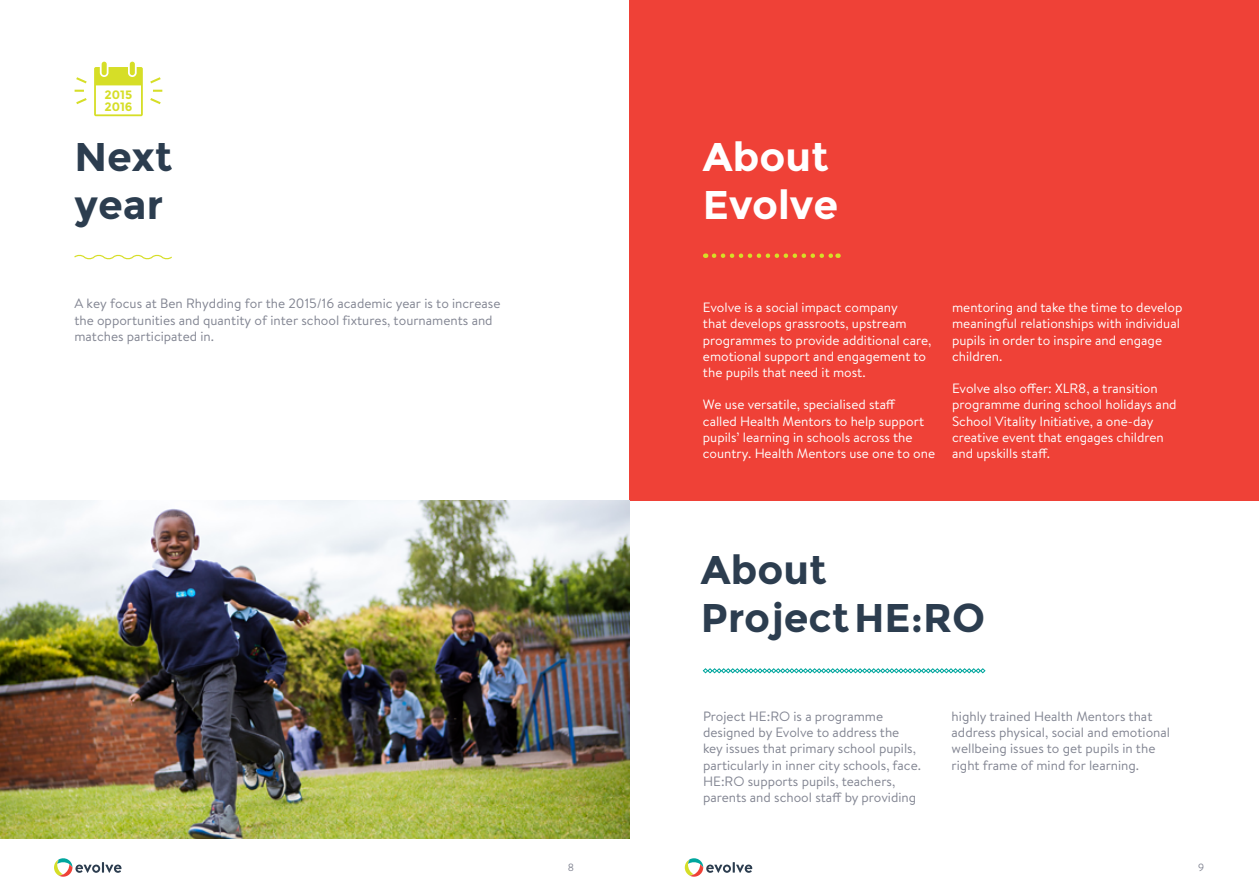
<style>
.page{position:relative;width:1259px;height:893px;background:#fff}
.page>*{position:absolute;margin:0;border:0;box-sizing:border-box;transform-origin:0 0}
.t1{font:700 40.05px/48px "Montserrat";color:#2c3d4f}
.t2{font:700 40.05px/48px "Montserrat";color:#fff}
.t3{font:13.5px/16.2px "Brandon Text";color:#fff}
.t4{font:13.5px/16.2px "Brandon Text";color:#828592}
.t5{font:700 12.15px "Montserrat";color:#d6de27}
.t6{font:10.5px "Brandon Text";color:#828592}
</style>
<div class="page">
<svg style="left:54px;top:858px;width:67px;height:19px"></svg>
<svg style="left:685px;top:858px;width:67px;height:19px"></svg>
<div style="left:629px;top:0;width:630px;height:500px;background:#ef4137"></div>
<svg style="left:714px;top:253px;width:124px;height:5px"></svg>
<img style="left:0;top:500px;width:629px;height:339px">
<svg style="left:703px;top:668px;width:282px;height:5px"></svg>
<svg style="left:74px;top:254px;width:98px;height:6px"></svg>
<svg style="left:74px;top:62px;width:89px;height:54px"></svg>
<p class="t5" style="left:105px;top:88px;width:29px">2015</p>
<p class="t5" style="left:104px;top:99px;width:30px">2016</p>
<h1 class="t1" style="left:75px;top:133px;width:99px">Next year</h1>
<p class="t4" style="left:74px;top:295px;width:428px">A key focus at Ben Rhydding for the 2015/16 academic year is to increase the opportunities and quantity of inter school fixtures, tournaments and matches participated in.</p>
<h1 class="t2" style="left:703px;top:133px;width:137px">About<br>Evolve</h1>
<p class="t3" style="left:703px;top:299px;width:230px">Evolve is a social impact company<br>that develops grassroots, upstream programmes to provide additional care, emotional support and engagement to the pupils that need it most.</p>
<p class="t3" style="left:703px;top:396px;width:234px">We use versatile, specialised staff<br>called Health Mentors to help support pupils’ learning in schools across the country. Health Mentors use one to one</p>
<p class="t3" style="left:952px;top:299px;width:232px">mentoring and take the time to develop meaningful relationships with individual pupils in order to inspire and engage children.</p>
<p class="t3" style="left:952px;top:380px;width:226px">Evolve also offer: XLR8, a transition programme during school holidays and School Vitality Initiative, a one-day creative event that engages children and upskills staff.</p>
<h1 class="t1" style="left:701px;top:546px;width:286px">About<br>Project HE:RO</h1>
<p class="t4" style="left:703px;top:708px;width:219px">Project HE:RO is a programme designed by Evolve to address the key issues that primary school pupils, particularly in inner city schools, face.<br>HE:RO supports pupils, teachers, parents and school staff by providing</p>
<p class="t4" style="left:951px;top:708px;width:220px">highly trained Health Mentors that address physical, social and emotional wellbeing issues to get pupils in the right frame of mind for learning.</p>
<p class="t6" style="left:568px;top:860px;width:8px">8</p>
<p class="t6" style="left:1198px;top:860px;width:8px">9</p>
</div>
